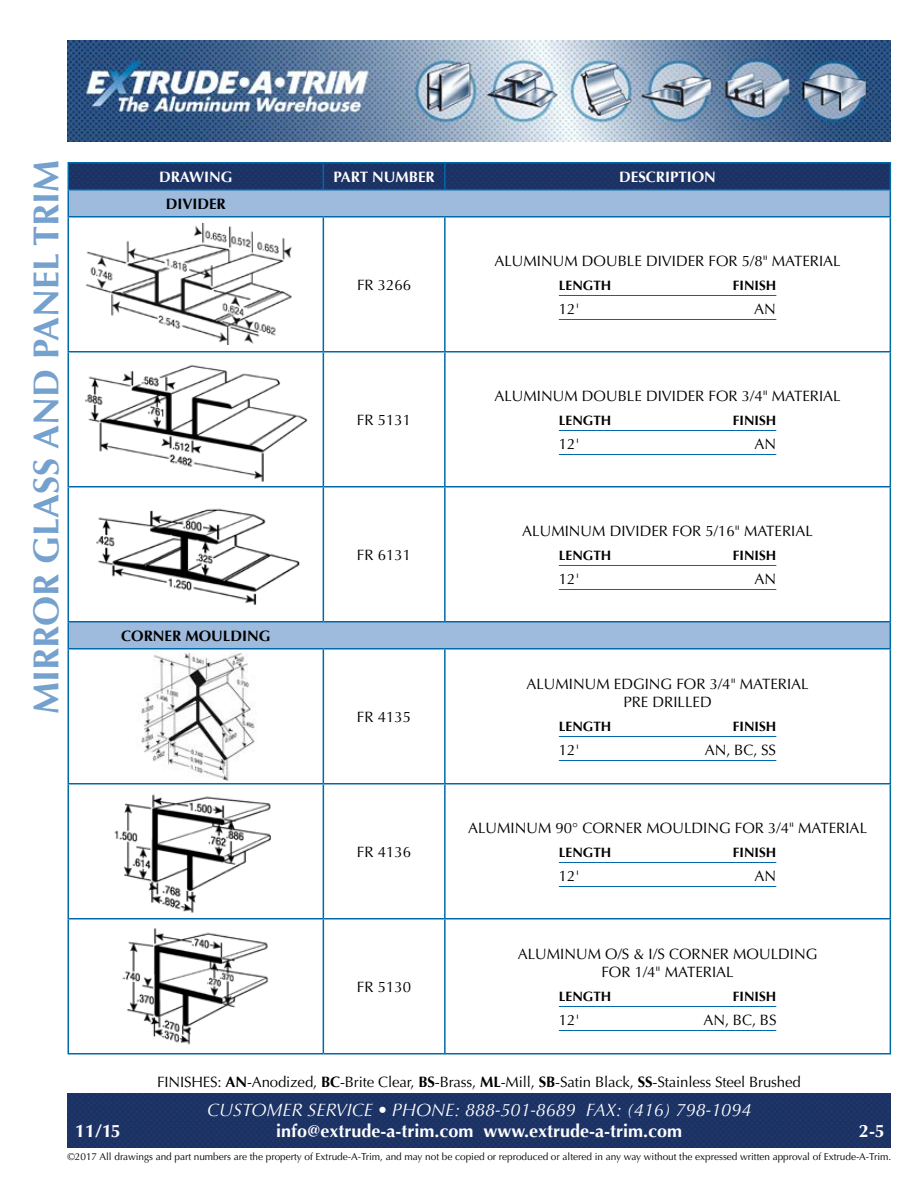
<style>
.page{position:relative;width:918px;height:1188px;background:#fff}
.page>*{position:absolute;margin:0;border:0;box-sizing:border-box;transform-origin:0 0}
.t1{font:700 36px "Optima";color:#75a1ce}
.t2{font:700 18px "Optima";color:#fff}
.t3{font:italic 18px "Optima";color:#fff}
.t4{font:15px/18px "Optima";color:#000;text-align:center}
.t5{font:700 15px "Optima";color:#fff}
.t6{font:700 15px "Optima";color:#000}
.t7{font:700 13.5px "Optima";color:#000}
.t8{font:10.05px "Optima";letter-spacing:-.005em;color:#000}
.s1{font-weight:700}
</style>
<div class="page">
<img style="left:68px;top:1094px;width:823px;height:54px">
<img style="left:68px;top:40px;width:823px;height:102px">
<img style="left:69px;top:164px;width:821px;height:25px">
<svg style="left:69px;top:190px;width:821px;height:458px"></svg>
<hr style="left:68px;top:162px;width:255px;height:2px;background:#0069aa">
<hr style="left:323px;top:162px;width:122px;height:2px;background:#0069aa">
<svg style="left:323px;top:164px;width:1px;height:25px"></svg>
<hr style="left:445px;top:162px;width:446px;height:2px;background:#0069aa">
<hr style="left:444px;top:164px;width:2px;height:25px;background:#0069aa">
<hr style="left:68px;top:189px;width:255px;height:1px;background:#0069aa">
<svg style="left:68px;top:164px;width:1px;height:52px"></svg>
<hr style="left:68px;top:216px;width:255px;height:2px;background:#0069aa">
<hr style="left:68px;top:218px;width:1px;height:133px;background:#0069aa">
<hr style="left:323px;top:218px;width:1px;height:133px;background:#0069aa">
<hr style="left:444px;top:218px;width:2px;height:133px;background:#0069aa">
<hr style="left:890px;top:218px;width:1px;height:133px;background:#0069aa">
<hr style="left:68px;top:351px;width:255px;height:1px;background:#0069aa">
<hr style="left:68px;top:352px;width:1px;height:134px;background:#0069aa">
<hr style="left:323px;top:351px;width:122px;height:1px;background:#0069aa">
<hr style="left:323px;top:352px;width:1px;height:134px;background:#0069aa">
<hr style="left:445px;top:351px;width:446px;height:1px;background:#0069aa">
<hr style="left:444px;top:352px;width:2px;height:134px;background:#0069aa">
<hr style="left:890px;top:352px;width:1px;height:134px;background:#0069aa">
<hr style="left:68px;top:486px;width:255px;height:2px;background:#0069aa">
<hr style="left:68px;top:488px;width:1px;height:133px;background:#0069aa">
<hr style="left:323px;top:486px;width:122px;height:2px;background:#0069aa">
<hr style="left:323px;top:488px;width:1px;height:133px;background:#0069aa">
<hr style="left:445px;top:486px;width:446px;height:2px;background:#0069aa">
<hr style="left:444px;top:488px;width:2px;height:133px;background:#0069aa">
<hr style="left:890px;top:488px;width:1px;height:133px;background:#0069aa">
<hr style="left:68px;top:621px;width:255px;height:1px;background:#0069aa">
<svg style="left:68px;top:622px;width:1px;height:26px"></svg>
<hr style="left:68px;top:648px;width:255px;height:2px;background:#0069aa">
<hr style="left:68px;top:650px;width:1px;height:133px;background:#0069aa">
<hr style="left:323px;top:650px;width:1px;height:133px;background:#0069aa">
<hr style="left:444px;top:650px;width:2px;height:133px;background:#0069aa">
<hr style="left:890px;top:650px;width:1px;height:133px;background:#0069aa">
<hr style="left:68px;top:783px;width:255px;height:1px;background:#0069aa">
<hr style="left:68px;top:784px;width:1px;height:134px;background:#0069aa">
<hr style="left:323px;top:783px;width:122px;height:1px;background:#0069aa">
<hr style="left:323px;top:784px;width:1px;height:134px;background:#0069aa">
<hr style="left:445px;top:783px;width:446px;height:1px;background:#0069aa">
<hr style="left:444px;top:784px;width:2px;height:134px;background:#0069aa">
<hr style="left:890px;top:784px;width:1px;height:134px;background:#0069aa">
<hr style="left:68px;top:918px;width:255px;height:2px;background:#0069aa">
<hr style="left:68px;top:920px;width:1px;height:133px;background:#0069aa">
<hr style="left:323px;top:918px;width:122px;height:2px;background:#0069aa">
<hr style="left:323px;top:920px;width:1px;height:133px;background:#0069aa">
<hr style="left:445px;top:918px;width:446px;height:2px;background:#0069aa">
<hr style="left:444px;top:920px;width:2px;height:133px;background:#0069aa">
<hr style="left:890px;top:920px;width:1px;height:133px;background:#0069aa">
<hr style="left:68px;top:1053px;width:255px;height:1px;background:#0069aa">
<hr style="left:323px;top:1053px;width:122px;height:1px;background:#0069aa">
<hr style="left:445px;top:1053px;width:446px;height:1px;background:#0069aa">
<hr style="left:323px;top:189px;width:122px;height:1px;background:#0069aa">
<hr style="left:445px;top:189px;width:446px;height:1px;background:#0069aa">
<svg style="left:890px;top:164px;width:1px;height:52px"></svg>
<hr style="left:323px;top:216px;width:122px;height:2px;background:#0069aa">
<hr style="left:445px;top:216px;width:446px;height:2px;background:#0069aa">
<hr style="left:323px;top:621px;width:122px;height:1px;background:#0069aa">
<hr style="left:445px;top:621px;width:446px;height:1px;background:#0069aa">
<svg style="left:890px;top:622px;width:1px;height:26px"></svg>
<hr style="left:323px;top:648px;width:122px;height:2px;background:#0069aa">
<hr style="left:445px;top:648px;width:446px;height:2px;background:#0069aa">
<hr style="left:559px;top:295px;width:217px;height:1px;background:#0069aa">
<hr style="left:559px;top:319px;width:217px;height:1px;background:#0069aa">
<hr style="left:559px;top:430px;width:217px;height:1px;background:#0069aa">
<hr style="left:559px;top:454px;width:217px;height:1px;background:#0069aa">
<hr style="left:559px;top:565px;width:217px;height:1px;background:#0069aa">
<hr style="left:559px;top:589px;width:217px;height:1px;background:#0069aa">
<hr style="left:559px;top:736px;width:217px;height:1px;background:#0069aa">
<hr style="left:559px;top:760px;width:217px;height:1px;background:#0069aa">
<hr style="left:559px;top:862px;width:217px;height:1px;background:#0069aa">
<hr style="left:559px;top:886px;width:217px;height:1px;background:#0069aa">
<hr style="left:559px;top:1006px;width:217px;height:1px;background:#0069aa">
<hr style="left:559px;top:1030px;width:217px;height:1px;background:#0069aa">
<img style="left:81px;top:223px;width:226px;height:121px">
<img style="left:84px;top:358px;width:233px;height:125px">
<img style="left:79px;top:489px;width:232px;height:128px">
<img style="left:141px;top:652px;width:114px;height:129px">
<img style="left:114px;top:794px;width:157px;height:119px">
<img style="left:122px;top:928px;width:147px;height:117px">
<h1 class="t1" style="left:25px;top:714px;width:556px;rotate:-90deg">MIRROR GLASS AND PANEL TRIM</h1>
<p class="t5" style="left:159px;top:168px;width:75px">DRAWING</p>
<p class="t5" style="left:333px;top:168px;width:103px">PART NUMBER</p>
<p class="t5" style="left:619px;top:168px;width:98px">DESCRIPTION</p>
<p class="t6" style="left:166px;top:195px;width:61px">DIVIDER</p>
<p class="t6" style="left:121px;top:627px;width:151px">CORNER MOULDING</p>
<p class="t4" style="left:357px;top:276px;width:56px">FR 3266</p>
<p class="t4" style="left:357px;top:411px;width:56px">FR 5131</p>
<p class="t4" style="left:357px;top:546px;width:56px">FR 6131</p>
<p class="t4" style="left:357px;top:708px;width:56px">FR 4135</p>
<p class="t4" style="left:357px;top:843px;width:56px">FR 4136</p>
<p class="t4" style="left:494px;top:252px;width:348px">ALUMINUM DOUBLE DIVIDER FOR 5/8" MATERIAL</p>
<p class="t7" style="left:559px;top:277px;width:54px">LENGTH</p>
<p class="t7" style="left:733px;top:277px;width:45px">FINISH</p>
<p class="t4" style="left:559px;top:300px;width:22px">12'</p>
<p class="t4" style="left:754px;top:300px;width:23px">AN</p>
<p class="t4" style="left:494px;top:387px;width:348px">ALUMINUM DOUBLE DIVIDER FOR 3/4" MATERIAL</p>
<p class="t7" style="left:559px;top:412px;width:54px">LENGTH</p>
<p class="t7" style="left:733px;top:412px;width:45px">FINISH</p>
<p class="t4" style="left:559px;top:435px;width:22px">12'</p>
<p class="t4" style="left:755px;top:435px;width:23px">AN</p>
<p class="t4" style="left:522px;top:522px;width:292px">ALUMINUM DIVIDER FOR 5/16" MATERIAL</p>
<p class="t7" style="left:559px;top:547px;width:54px">LENGTH</p>
<p class="t7" style="left:733px;top:547px;width:45px">FINISH</p>
<p class="t4" style="left:559px;top:570px;width:22px">12'</p>
<p class="t4" style="left:755px;top:570px;width:23px">AN</p>
<p class="t4" style="left:526px;top:675px;width:284px">ALUMINUM EDGING FOR 3/4" MATERIAL<br>PRE DRILLED</p>
<p class="t7" style="left:559px;top:718px;width:54px">LENGTH</p>
<p class="t7" style="left:733px;top:718px;width:45px">FINISH</p>
<p class="t4" style="left:559px;top:741px;width:22px">12'</p>
<p class="t4" style="left:705px;top:741px;width:73px">AN, BC, SS</p>
<p class="t4" style="left:468px;top:819px;width:401px">ALUMINUM 90° CORNER MOULDING FOR 3/4" MATERIAL</p>
<p class="t7" style="left:559px;top:844px;width:54px">LENGTH</p>
<p class="t7" style="left:733px;top:844px;width:45px">FINISH</p>
<p class="t4" style="left:559px;top:867px;width:22px">12'</p>
<p class="t4" style="left:755px;top:867px;width:23px">AN</p>
<p class="t4" style="left:357px;top:978px;width:56px">FR 5130</p>
<p class="t4" style="left:518px;top:945px;width:301px">ALUMINUM O/S &amp; I/S CORNER MOULDING<br>FOR 1/4" MATERIAL</p>
<p class="t7" style="left:559px;top:988px;width:54px">LENGTH</p>
<p class="t7" style="left:733px;top:988px;width:45px">FINISH</p>
<p class="t4" style="left:559px;top:1011px;width:22px">12'</p>
<p class="t4" style="left:704px;top:1011px;width:74px">AN, BC, BS</p>
<p class="t4" style="left:157px;top:1074px;width:645px">FINISHES: <span class="s1">AN</span>-Anodized, <span class="s1">BC</span>-Brite Clear, <span class="s1">BS</span>-Brass, <span class="s1">ML</span>-Mill, <span class="s1">SB</span>-Satin Black, <span class="s1">SS</span>-Stainless Steel Brushed</p>
<p class="t3" style="left:207px;top:1099px;width:546px">CUSTOMER SERVICE • PHONE: 888-501-8689 FAX: (416) 798-1094</p>
<p class="t2" style="left:75px;top:1120px;width:47px">11/15</p>
<p class="t2" style="left:276px;top:1120px;width:407px">info@extrude-a-trim.com www.extrude-a-trim.com</p>
<p class="t2" style="left:859px;top:1120px;width:28px">2-5</p>
<p class="t8" style="left:68px;top:1151px;width:825px">©2017 All drawings and part numbers are the property of Extrude-A-Trim, and may not be copied or reproduced or altered in any way without the expressed written approval of Extrude-A-Trim.</p>
</div>
